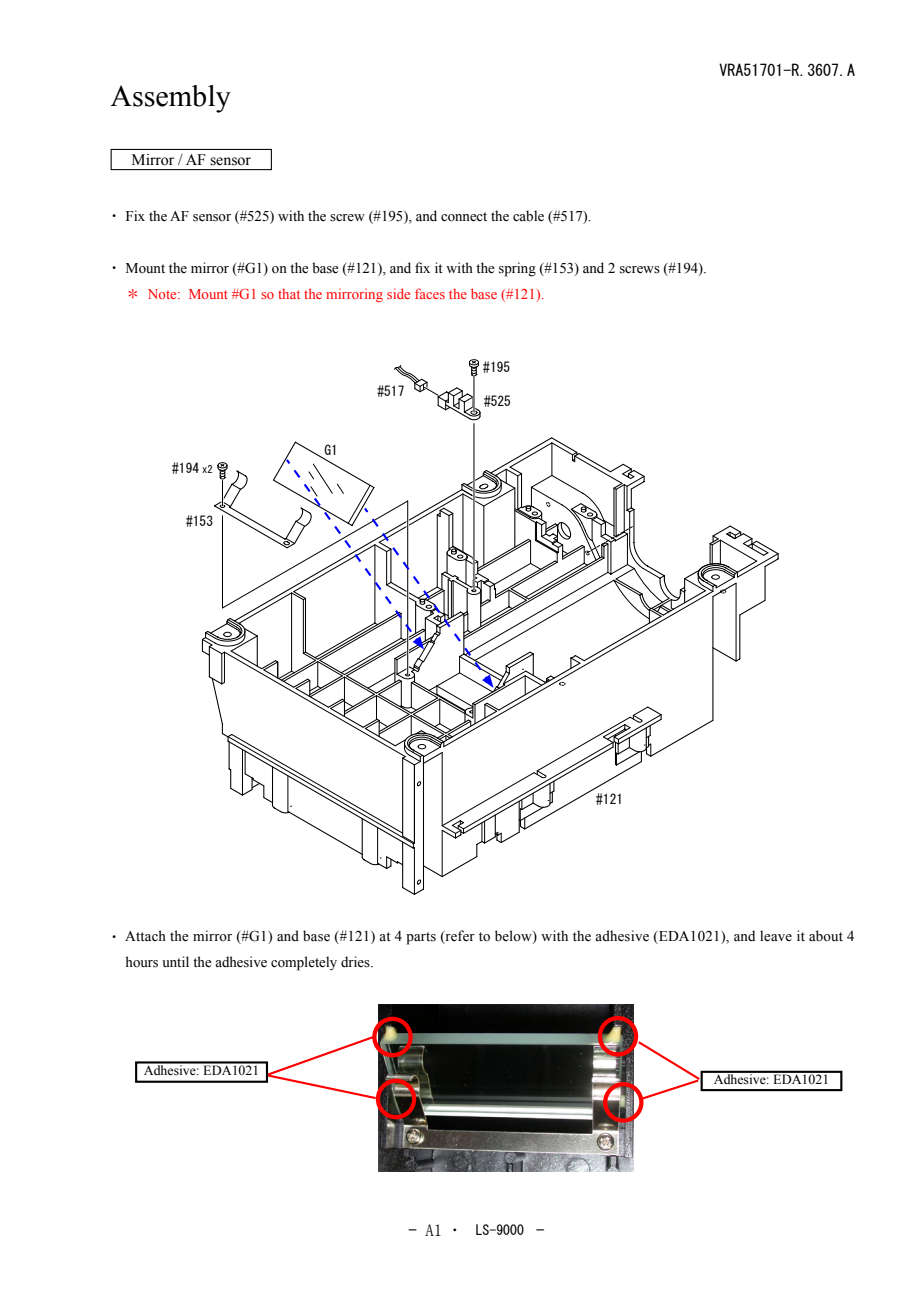
<style>
.page{position:relative;width:919px;height:1289px;background:#fff}
.page>*{position:absolute;margin:0;border:0;box-sizing:border-box;transform-origin:0 0}
.t1{font:30px "Times New Roman";color:#000}
.t2{font:16.95px "MS Mincho";color:#000}
.t3{font:16.95px "MS Gothic";color:#000}
.t4{font:15.9px "MS Gothic";color:#000}
.t5{font:15.9px "Times New Roman";color:#000}
.t6{font:14.85px/26.1px "Times New Roman";color:#000}
.t7{font:14.85px "Times New Roman";color:#f00}
.t8{font:13.8px "Times New Roman";color:#000}
.t9{font:13.8px "MS Gothic";color:#000}
.t10{font:13.5px "MS Gothic";color:#000}
.s1{font-family:"MS Mincho"}
.s2{font-size:10.5px}
.s3{font-family:"MS Gothic"}
</style>
<div class="page">
<img style="left:378px;top:1004px;width:255px;height:167px">
<div style="left:111px;top:149px;width:161px;height:21px;border:1px solid #000"></div>
<hr style="left:473px;top:423px;width:1px;height:167px;background:#000">
<svg style="left:394px;top:359px;width:87px;height:62px"></svg>
<div style="left:376px;top:385px;width:31px;height:14px;background:#fff"></div>
<div style="left:597px;top:1015px;width:41px;height:41px;border:4px solid #f00;border-radius:50%"></div>
<div style="left:372px;top:1016px;width:40px;height:41px;border:4px solid #f00;border-radius:50%"></div>
<div style="left:376px;top:1078px;width:40px;height:41px;border:4px solid #f00;border-radius:50%"></div>
<div style="left:603px;top:1082px;width:40px;height:40px;border:4px solid #f00;border-radius:50%"></div>
<svg style="left:265px;top:1034px;width:113px;height:66px"></svg>
<svg style="left:635px;top:1039px;width:67px;height:62px"></svg>
<div style="left:135px;top:1061px;width:133px;height:21px;border:2px solid #000"></div>
<div style="left:700px;top:1070px;width:142px;height:21px;border:2px solid #000"></div>
<svg style="left:201px;top:436px;width:578px;height:458px"></svg>
<p class="t1" style="left:111px;top:76px;width:121px">Assembly</p>
<p class="t5" style="left:132px;top:149px;width:121px">Mirror / AF sensor</p>
<p class="t4" style="left:719px;top:63px;width:137px">VRA51701-R.3607.A</p>
<p class="t6" style="left:107px;top:202px;width:486px"><span class="s1">・</span> Fix the AF sensor (#525) with the screw (#195), and connect the cable (#517).</p>
<p class="t6" style="left:107px;top:255px;width:601px"><span class="s1">・</span> Mount the mirror (#G1) on the base (#121), and fix it with the spring (#153) and 2 screws (#194).</p>
<p class="t7" style="left:125px;top:284px;width:420px"><span class="s1">＊</span> Note: Mount #G1 so that the mirroring side faces the base (#121).</p>
<p class="t10" style="left:172px;top:461px;width:42px">#194 <span class="s2">x2</span></p>
<p class="t10" style="left:186px;top:514px;width:28px">#153</p>
<p class="t10" style="left:324px;top:443px;width:15px">G1</p>
<p class="t10" style="left:377px;top:384px;width:28px">#517</p>
<p class="t10" style="left:483px;top:360px;width:28px">#195</p>
<p class="t10" style="left:484px;top:394px;width:28px">#525</p>
<p class="t10" style="left:596px;top:792px;width:28px">#121</p>
<p class="t6" style="left:126px;top:923px;width:730px;text-indent:-19px"><span class="s1">・</span> Attach the mirror (#G1) and base (#121) at 4 parts (refer to below) with the adhesive (EDA1021), and leave it about 4 hours until the adhesive completely dries.</p>
<p class="t8" style="left:144px;top:1061px;width:117px">Adhesive: EDA1021</p>
<p class="t9" style="left:475px;top:1222px;width:50px">LS-9000</p>
<p class="t2" style="left:408px;top:1221px;width:53px"><span class="s3">-</span> A1 ･</p>
<p class="t3" style="left:536px;top:1221px;width:10px">-</p>
<p class="t8" style="left:713px;top:1070px;width:117px">Adhesive: EDA1021</p>
</div>
